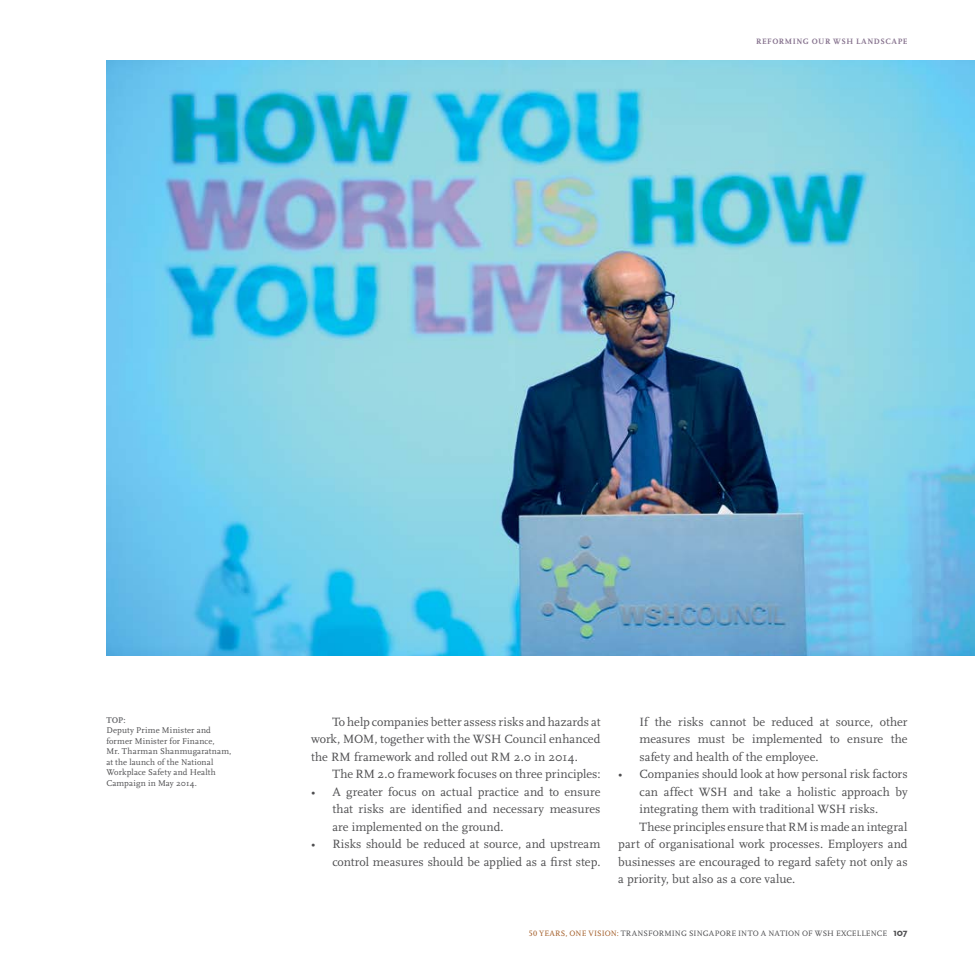
<style>
.page{position:relative;width:975px;height:975px;background:#fff}
.page>*{position:absolute;margin:0;border:0;box-sizing:border-box;transform-origin:0 0}
.Bodycopy_Indent{font:12.5px/17.5px "Scala";color:#4d4d4f;text-align:justify}
.t1{font:700 10px "Neutraface Text";color:#4d4d4f}
.t2{font:8.75px/10.5px "Scala";letter-spacing:.015em;color:#4d4d4f}
.t3{font:8.12px "Scala";letter-spacing:.015em;color:#4d4d4f}
.t4{font:700 8.12px "Scala";letter-spacing:.065em;color:#86728e}
.s1{font-weight:700;color:#6d6e71}
.s2{font-family:"Scala Caps";color:#a25c26}
.s3{color:#a25c26}
</style>
<div class="page">
<img style="left:106px;top:60px;width:868px;height:595px">
<p class="t4" style="left:756px;top:37px;width:153px">REFORMING OUR WSH LANDSCAPE</p>
<p class="t2" style="left:106px;top:714px;width:127px"><span class="s1">TOP:<br></span>Deputy Prime Minister and former Minister for Finance,<br>Mr. Tharman Shanmugaratnam, at the launch of the National<br>Workplace Safety and Health<br>Campaign in May 2014.</p>
<p class="Bodycopy_Indent" style="left:639px;top:713px;width:269px">If the risks cannot be reduced at source, other measures must be implemented to ensure the safety and health of the employee.</p>
<p class="Bodycopy_Indent" style="left:311px;top:713px;width:291px;text-indent:21px">To help companies better assess risks and hazards at work, MOM, together with the WSH Council enhanced the RM framework and rolled out RM 2.0 in 2014.</p>
<p class="Bodycopy_Indent" style="left:332px;top:765px;width:269px">The RM 2.0 framework focuses on three principles:</p>
<p class="Bodycopy_Indent" style="left:332px;top:783px;width:269px;text-indent:-21px">• A greater focus on actual practice and to ensure that risks are identified and necessary measures are implemented on the ground.</p>
<p class="Bodycopy_Indent" style="left:311px;top:835px;width:291px;text-align:right">• Risks should be reduced at source, and upstream control measures should be applied as a first step.</p>
<p class="Bodycopy_Indent" style="left:639px;top:765px;width:269px;text-indent:-21px">• Companies should look at how personal risk factors can affect WSH and take a holistic approach by integrating them with traditional WSH risks.</p>
<p class="Bodycopy_Indent" style="left:618px;top:818px;width:291px;text-indent:21px">These principles ensure that RM is made an integral part of organisational work processes. Employers and businesses are encouraged to regard safety not only as a priority, but also as a core value.</p>
<p class="t3" style="left:529px;top:928px;width:360px"><span class="s2">50</span> <span class="s3">YEARS, ONE VISION:</span> TRANSFORMING SINGAPORE INTO A NATION OF WSH EXCELLENCE</p>
<p class="t1" style="left:893px;top:926px;width:16px">107</p>
</div>
